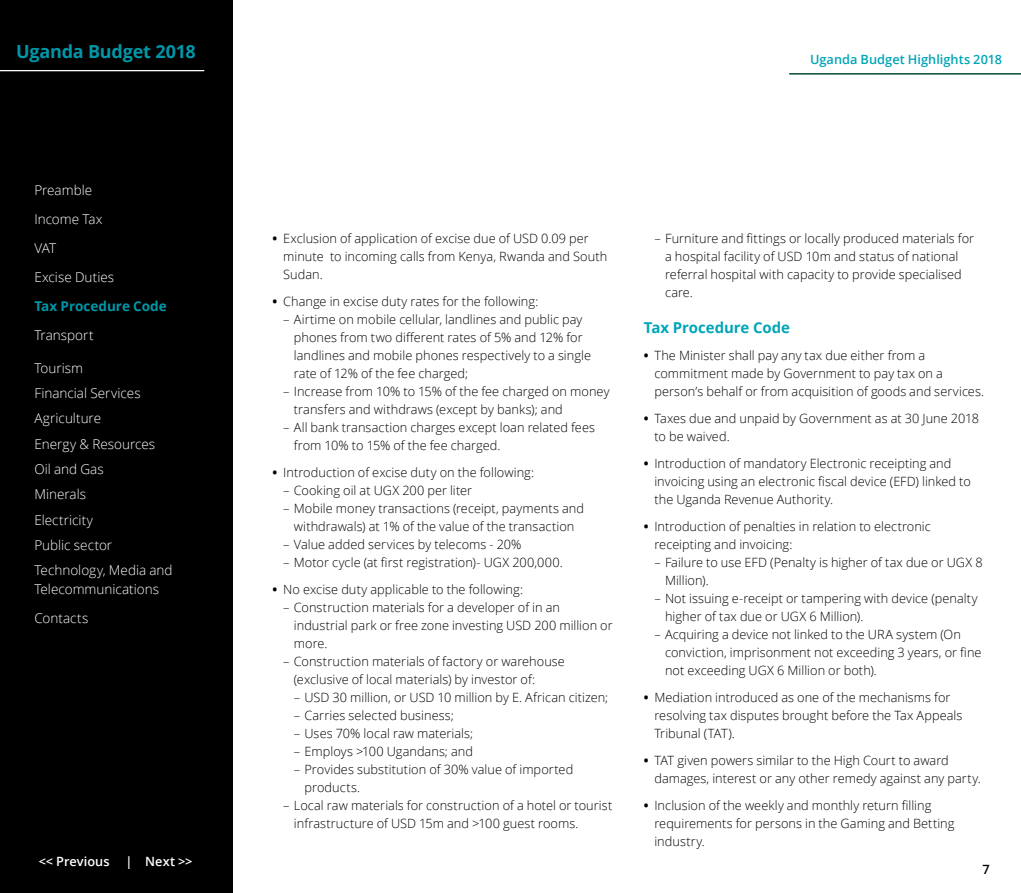
<style>
.page{position:relative;width:1021px;height:893px;background:#fff}
.page>*{position:absolute;margin:0;border:0;box-sizing:border-box;transform-origin:0 0}
.t1{font:700 18px "Open Sans";letter-spacing:-.01em;color:#0097a9}
.t2{font:700 15px "Open Sans";letter-spacing:-.005em;color:#00a5b8}
.t3{font:300 13.5px/25.2px "Open Sans";color:#fff}
.t4{font:700 13.5px "Open Sans";color:#0097a9}
.t5{font:300 12.75px/18px "Open Sans";letter-spacing:.005em;color:#000}
.t6{font:600 12.75px "Open Sans";color:#00a5b8}
.t7{font:600 12.75px "Open Sans";letter-spacing:.005em;color:#fff}
.t8{font:600 12.75px "Open Sans";color:#000}
.s1{font-weight:700}
</style>
<div class="page">
<div style="left:0;top:0;width:232px;height:893px;background:#000"></div>
<hr style="left:789px;top:73px;width:231px;height:1px;background:#00492c">
<hr style="left:789px;top:74px;width:231px;height:1px;background:#00492c">
<hr style="left:0;top:70px;width:204px;height:1px;background:#fff">
<hr style="left:0;top:71px;width:204px;height:1px;background:#fff">
<h1 class="t1" style="left:16px;top:38px;width:181px">Uganda Budget 2018</h1>
<p class="t6" style="left:810px;top:50px;width:193px">Uganda Budget Highlights 2018</p>
<p class="t3" style="left:34px;top:175px;width:81px;line-height:29.1px">Preamble<br>Income Tax<br>VAT<br>Excise Duties</p>
<p class="t4" style="left:34px;top:297px;width:134px">Tax Procedure Code</p>
<p class="t3" style="left:34px;top:322px;width:61px">Transport</p>
<p class="t3" style="left:34px;top:355px;width:140px">Tourism<br>Financial Services<br>Agriculture<br>Energy &amp; Resources<br>Oil and Gas<br>Minerals<br>Electricity<br>Public sector<br>Technology, Media and</p>
<p class="t3" style="left:34px;top:574px;width:126px;line-height:29.1px">Telecommunications<br>Contacts</p>
<p class="t5" style="left:283px;top:229px;width:326px;text-indent:-11px"><span class="s1">•</span> Exclusion of application of excise due of USD 0.09 per minute to incoming calls from Kenya, Rwanda and South<br>Sudan.</p>
<p class="t5" style="left:272px;top:292px;width:267px"><span class="s1">•</span> Change in excise duty rates for the following:</p>
<p class="t5" style="left:294px;top:310px;width:299px;text-indent:-11px">– Airtime on mobile cellular, landlines and public pay phones from two different rates of 5% and 12% for landlines and mobile phones respectively to a single rate of 12% of the fee charged;</p>
<p class="t5" style="left:294px;top:382px;width:317px;text-indent:-11px">– Increase from 10% to 15% of the fee charged on money transfers and withdraws (except by banks); and</p>
<p class="t5" style="left:294px;top:418px;width:303px;text-indent:-11px">– All bank transaction charges except loan related fees from 10% to 15% of the fee charged.</p>
<p class="t5" style="left:272px;top:463px;width:263px"><span class="s1">•</span> Introduction of excise duty on the following:</p>
<p class="t5" style="left:283px;top:481px;width:190px">– Cooking oil at UGX 200 per liter</p>
<p class="t5" style="left:283px;top:499px;width:302px;text-align:center">– Mobile money transactions (receipt, payments and withdrawals) at 1% of the value of the transaction</p>
<p class="t5" style="left:283px;top:535px;width:240px">– Value added services by telecoms - 20%</p>
<p class="t5" style="left:283px;top:553px;width:281px">– Motor cycle (at first registration)- UGX 200,000.</p>
<p class="t5" style="left:272px;top:580px;width:252px"><span class="s1">•</span> No excise duty applicable to the following:</p>
<p class="t5" style="left:294px;top:598px;width:320px;text-indent:-11px">– Construction materials for a developer of in an industrial park or free zone investing USD 200 million or more.</p>
<p class="t5" style="left:294px;top:652px;width:272px;text-indent:-11px">– Construction materials of factory or warehouse (exclusive of local materials) by investor of:</p>
<p class="t5" style="left:294px;top:688px;width:316px">– USD 30 million, or USD 10 million by E. African citizen;</p>
<p class="t5" style="left:294px;top:706px;width:161px">– Carries selected business;</p>
<p class="t5" style="left:294px;top:724px;width:181px">– Uses 70% local raw materials;</p>
<p class="t5" style="left:294px;top:742px;width:181px">– Employs &gt;100 Ugandans; and</p>
<p class="t5" style="left:304px;top:760px;width:270px;text-indent:-11px">– Provides substitution of 30% value of imported products.</p>
<p class="t5" style="left:294px;top:796px;width:320px;text-indent:-11px">– Local raw materials for construction of a hotel or tourist infrastructure of USD 15m and &gt;100 guest rooms.</p>
<p class="t5" style="left:665px;top:229px;width:310px;text-indent:-11px">– Furniture and fittings or locally produced materials for a hospital facility of USD 10m and status of national referral hospital with capacity to provide specialised care.</p>
<p class="t2" style="left:643px;top:317px;width:148px">Tax Procedure Code</p>
<p class="t5" style="left:654px;top:346px;width:331px;text-indent:-11px"><span class="s1">•</span> The Minister shall pay any tax due either from a commitment made by Government to pay tax on a person’s behalf or from acquisition of goods and services.</p>
<p class="t5" style="left:654px;top:409px;width:326px;text-indent:-11px"><span class="s1">•</span> Taxes due and unpaid by Government as at 30 June 2018 to be waived.</p>
<p class="t5" style="left:654px;top:454px;width:318px;text-indent:-11px"><span class="s1">•</span> Introduction of mandatory Electronic receipting and invoicing using an electronic fiscal device (EFD) linked to the Uganda Revenue Authority.</p>
<p class="t5" style="left:654px;top:517px;width:278px;text-indent:-11px"><span class="s1">•</span> Introduction of penalties in relation to electronic receipting and invoicing:</p>
<p class="t5" style="left:665px;top:553px;width:319px;text-indent:-11px">– Failure to use EFD (Penalty is higher of tax due or UGX 8<br>Million).</p>
<p class="t5" style="left:665px;top:589px;width:314px;text-indent:-11px">– Not issuing e-receipt or tampering with device (penalty higher of tax due or UGX 6 Million).</p>
<p class="t5" style="left:665px;top:625px;width:318px;text-indent:-11px">– Acquiring a device not linked to the URA system (On conviction, imprisonment not exceeding 3 years, or fine not exceeding UGX 6 Million or both).</p>
<p class="t5" style="left:654px;top:688px;width:309px;text-indent:-11px"><span class="s1">•</span> Mediation introduced as one of the mechanisms for resolving tax disputes brought before the Tax Appeals<br>Tribunal (TAT).</p>
<p class="t5" style="left:654px;top:751px;width:328px;text-indent:-11px"><span class="s1">•</span> TAT given powers similar to the High Court to award damages, interest or any other remedy against any party.</p>
<p class="t5" style="left:654px;top:796px;width:301px;text-indent:-11px"><span class="s1">•</span> Inclusion of the weekly and monthly return filling requirements for persons in the Gaming and Betting industry.</p>
<p class="t7" style="left:39px;top:853px;width:155px">&lt;&lt; Previous | Next &gt;&gt;</p>
<p class="t8" style="left:982px;top:860px;width:9px">7</p>
</div>
